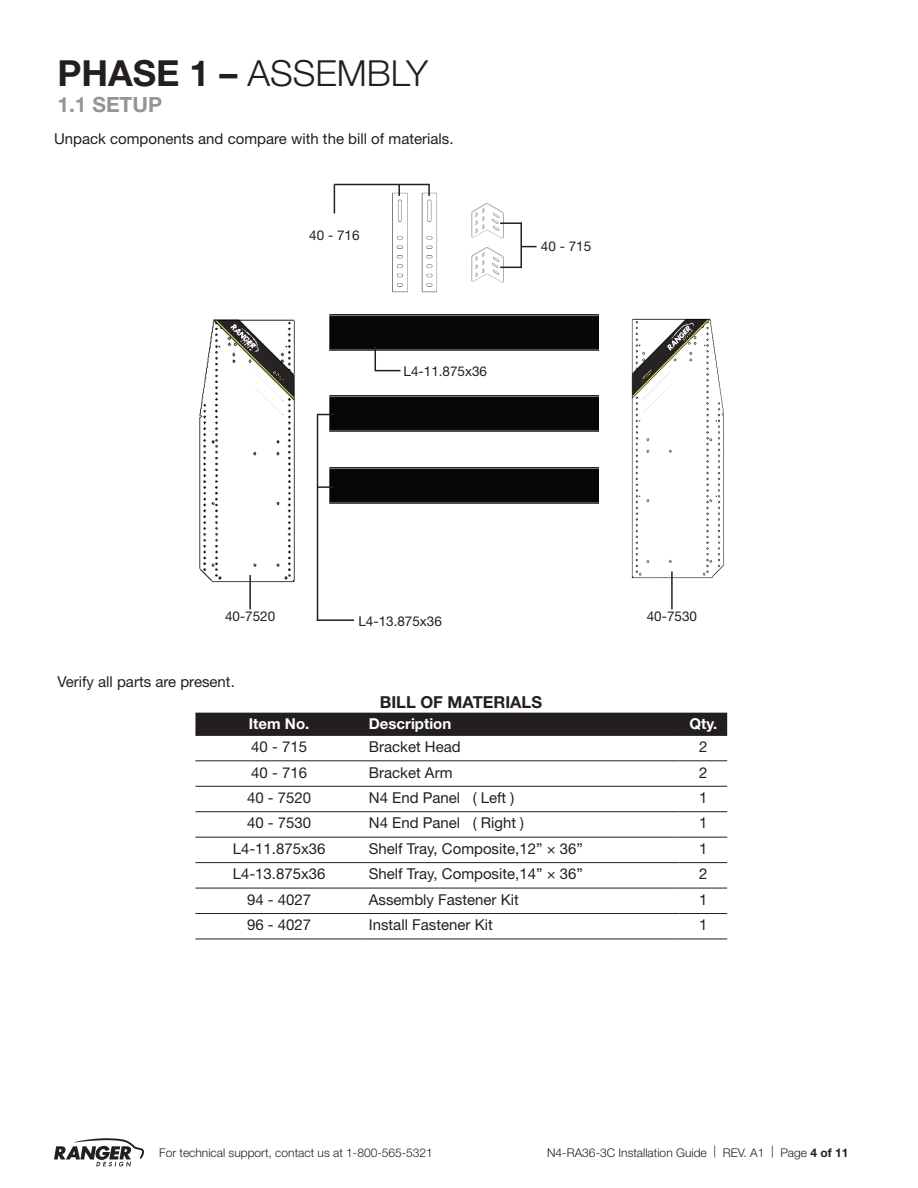
<style>
.page{position:relative;width:918px;height:1188px;background:#fff}
.page>*{position:absolute;margin:0;border:0;box-sizing:border-box;transform-origin:0 0}
.Phase{font:300 36px "Helvetica Neue LT Std";color:#231f20}
.Steps{font:700 21px "Helvetica Neue LT Std";color:#939598}
.t1{font:700 16.5px "Helvetica Neue LT Std";color:#231f20}
.t2{font:15px "Helvetica Neue LT Std";color:#231f20}
.t3{font:700 15px "Helvetica Neue LT Std";color:#fff}
.t4{font:13.5px "Helvetica Neue LT Std";color:#231f20}
.t5{font:300 12px "Helvetica Neue LT Std";color:#231f20}
.s1{font-weight:700}
</style>
<div class="page">
<svg style="left:54px;top:1138px;width:90px;height:29px"></svg>
<img style="left:199px;top:319px;width:96px;height:264px">
<img style="left:631px;top:318px;width:93px;height:261px">
<img style="left:329px;top:314px;width:270px;height:38px">
<img style="left:328px;top:395px;width:271px;height:37px">
<img style="left:329px;top:467px;width:270px;height:37px">
<hr style="left:317px;top:414px;width:1px;height:207px;background:#231f20">
<hr style="left:249px;top:575px;width:2px;height:34px;background:#231f20">
<hr style="left:671px;top:571px;width:2px;height:38px;background:#231f20">
<svg style="left:375px;top:347px;width:26px;height:24px"></svg>
<svg style="left:318px;top:414px;width:16px;height:1px"></svg>
<svg style="left:318px;top:486px;width:16px;height:2px"></svg>
<hr style="left:317px;top:619px;width:37px;height:2px;background:#231f20">
<div style="left:195px;top:713px;width:532px;height:22px;background:#231f20"></div>
<hr style="left:195px;top:735px;width:168px;height:1px;background:#231f20">
<hr style="left:363px;top:735px;width:317px;height:1px;background:#231f20">
<hr style="left:680px;top:735px;width:47px;height:1px;background:#231f20">
<hr style="left:195px;top:761px;width:168px;height:1px;background:#231f20">
<hr style="left:363px;top:761px;width:317px;height:1px;background:#231f20">
<hr style="left:680px;top:761px;width:47px;height:1px;background:#231f20">
<hr style="left:195px;top:786px;width:168px;height:1px;background:#231f20">
<hr style="left:363px;top:786px;width:317px;height:1px;background:#231f20">
<hr style="left:680px;top:786px;width:47px;height:1px;background:#231f20">
<hr style="left:195px;top:811px;width:168px;height:1px;background:#231f20">
<hr style="left:363px;top:811px;width:317px;height:1px;background:#231f20">
<hr style="left:680px;top:811px;width:47px;height:1px;background:#231f20">
<hr style="left:195px;top:837px;width:168px;height:1px;background:#231f20">
<hr style="left:363px;top:837px;width:317px;height:1px;background:#231f20">
<hr style="left:680px;top:837px;width:47px;height:1px;background:#231f20">
<hr style="left:195px;top:862px;width:168px;height:1px;background:#231f20">
<hr style="left:363px;top:862px;width:317px;height:1px;background:#231f20">
<hr style="left:680px;top:862px;width:47px;height:1px;background:#231f20">
<hr style="left:195px;top:888px;width:168px;height:1px;background:#231f20">
<hr style="left:363px;top:888px;width:317px;height:1px;background:#231f20">
<hr style="left:680px;top:888px;width:47px;height:1px;background:#231f20">
<hr style="left:195px;top:913px;width:168px;height:1px;background:#231f20">
<hr style="left:363px;top:913px;width:317px;height:1px;background:#231f20">
<hr style="left:680px;top:913px;width:47px;height:1px;background:#231f20">
<hr style="left:195px;top:939px;width:168px;height:1px;background:#231f20">
<hr style="left:363px;top:939px;width:317px;height:1px;background:#231f20">
<hr style="left:680px;top:939px;width:47px;height:1px;background:#231f20">
<img style="left:471px;top:203px;width:33px;height:36px">
<img style="left:471px;top:247px;width:34px;height:36px">
<img style="left:421px;top:192px;width:16px;height:101px">
<img style="left:392px;top:192px;width:16px;height:101px">
<svg style="left:398px;top:185px;width:2px;height:11px"></svg>
<svg style="left:428px;top:185px;width:2px;height:11px"></svg>
<svg style="left:334px;top:185px;width:1px;height:28px"></svg>
<hr style="left:520px;top:222px;width:2px;height:45px;background:#231f20">
<hr style="left:334px;top:184px;width:96px;height:1px;background:#231f20">
<hr style="left:500px;top:222px;width:22px;height:2px;background:#231f20">
<svg style="left:500px;top:267px;width:22px;height:1px"></svg>
<svg style="left:522px;top:246px;width:15px;height:1px"></svg>
<p class="Phase" style="left:57px;top:51px;width:372px"><span class="s1">PHASE 1 –</span> ASSEMBLY</p>
<p class="Steps" style="left:57px;top:91px;width:106px">1.1 SETUP</p>
<p class="t2" style="left:54px;top:130px;width:401px">Unpack components and compare with the bill of materials.</p>
<p class="t4" style="left:309px;top:227px;width:52px">40 - 716</p>
<p class="t4" style="left:404px;top:363px;width:85px">L4-11.875x36</p>
<p class="t4" style="left:541px;top:239px;width:52px">40 - 715</p>
<p class="t4" style="left:225px;top:608px;width:52px">40-7520</p>
<p class="t4" style="left:647px;top:608px;width:52px">40-7530</p>
<p class="t4" style="left:358px;top:613px;width:85px">L4-13.875x36</p>
<p class="t2" style="left:57px;top:672px;width:179px">Verify all parts are present.</p>
<p class="t1" style="left:380px;top:692px;width:164px">BILL OF MATERIALS</p>
<p class="t3" style="left:249px;top:715px;width:62px">Item No.</p>
<p class="t3" style="left:369px;top:715px;width:84px">Description</p>
<p class="t3" style="left:689px;top:715px;width:30px">Qty.</p>
<p class="t2" style="left:251px;top:738px;width:57px">40 - 715</p>
<p class="t2" style="left:369px;top:738px;width:93px">Bracket Head</p>
<p class="t2" style="left:699px;top:738px;width:10px">2</p>
<p class="t2" style="left:251px;top:763px;width:57px">40 - 716</p>
<p class="t2" style="left:369px;top:763px;width:85px">Bracket Arm</p>
<p class="t2" style="left:699px;top:763px;width:10px">2</p>
<p class="t2" style="left:247px;top:789px;width:66px">40 - 7520</p>
<p class="t2" style="left:369px;top:789px;width:147px">N4 End Panel ( Left )</p>
<p class="t2" style="left:699px;top:789px;width:10px">1</p>
<p class="t2" style="left:247px;top:814px;width:66px">40 - 7530</p>
<p class="t2" style="left:369px;top:814px;width:157px">N4 End Panel ( Right )</p>
<p class="t2" style="left:699px;top:814px;width:10px">1</p>
<p class="t2" style="left:233px;top:840px;width:94px">L4-11.875x36</p>
<p class="t2" style="left:369px;top:840px;width:216px">Shelf Tray, Composite,12” × 36”</p>
<p class="t2" style="left:699px;top:840px;width:10px">1</p>
<p class="t2" style="left:233px;top:865px;width:94px">L4-13.875x36</p>
<p class="t2" style="left:369px;top:865px;width:216px">Shelf Tray, Composite,14” × 36”</p>
<p class="t2" style="left:699px;top:865px;width:10px">2</p>
<p class="t2" style="left:247px;top:891px;width:66px">94 - 4027</p>
<p class="t2" style="left:369px;top:891px;width:152px">Assembly Fastener Kit</p>
<p class="t2" style="left:699px;top:891px;width:10px">1</p>
<p class="t2" style="left:247px;top:916px;width:66px">96 - 4027</p>
<p class="t2" style="left:369px;top:916px;width:125px">Install Fastener Kit</p>
<p class="t2" style="left:699px;top:916px;width:10px">1</p>
<p class="t5" style="left:159px;top:1145px;width:275px">For technical support, contact us at 1-800-565-5321</p>
<p class="t5" style="left:547px;top:1145px;width:303px">N4-RA36-3C Installation Guide | REV. A1 | Page <span class="s1">4 of 11</span></p>
</div>
